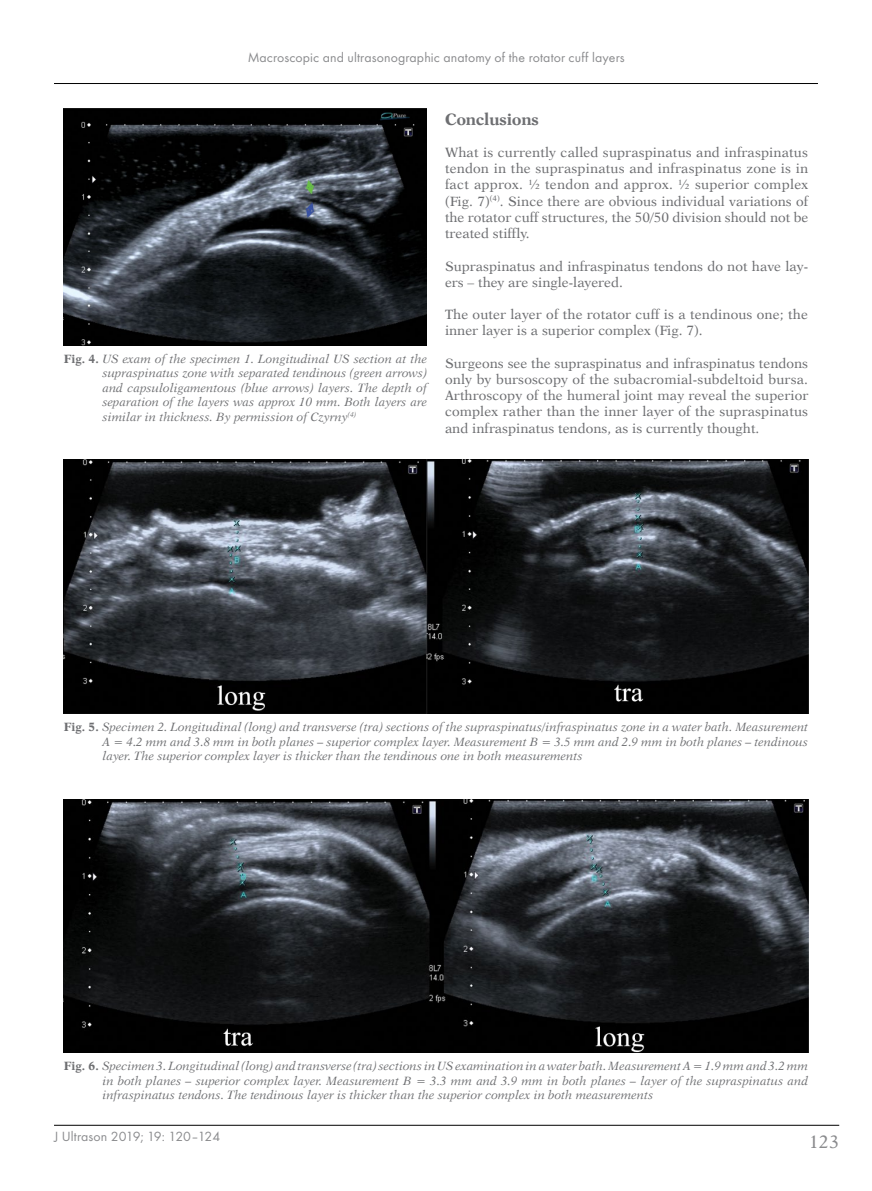
<style>
.page{position:relative;width:872px;height:1191px;background:#fff}
.page>*{position:absolute;margin:0;border:0;box-sizing:border-box;transform-origin:0 0}
.t1{font:18px "Dutch 823 EU Normal";color:#6d6e71}
._1st_Srodtytul_PL_An{font:16.5px "Dutch 823 EU Bold";color:#6d6e71}
.t2{font:13.8px "Futura TCE";letter-spacing:.01em;color:#6d6e71}
.BANG_-_Body_Ang{font:13.5px/16.2px "Dutch 823 EU Normal";color:#6d6e71;text-align:justify}
.Normalny{font:12px/14.4px "Dutch 823 EU Italic";color:#6d6e71;text-align:justify}
.s1{font-family:"Dutch 823 EU Bold"}
</style>
<div class="page">
<hr style="left:54px;top:1125px;width:785px;height:1px;background:#000">
<hr style="left:54px;top:83px;width:764px;height:1px;background:#000">
<img style="left:64px;top:799px;width:744px;height:253px">
<img style="left:64px;top:108px;width:363px;height:237px">
<img style="left:64px;top:459px;width:744px;height:255px">
<p class="t2" style="left:247px;top:49px;width:379px">Macroscopic and ultrasonographic anatomy of the rotator cuff layers</p>
<p class="Normalny" style="left:102px;top:352px;width:326px;text-indent:-39px"><span class="s1">Fig. 4.</span> US exam of the specimen 1. Longitudinal US section at the supraspinatus zone with separated tendinous (green arrows) and capsuloligamentous (blue arrows) layers. The depth of separation of the layers was approx 10 mm. Both layers are similar in thickness. By permission of Czyrny<sup>(4)</sup></p>
<p class="_1st_Srodtytul_PL_An" style="left:445px;top:109px;width:95px">Conclusions</p>
<p class="BANG_-_Body_Ang" style="left:445px;top:144px;width:365px">What is currently called supraspinatus and infraspinatus tendon in the supraspinatus and infraspinatus zone is in fact approx. ½ tendon and approx. ½ superior complex (Fig. 7)<sup>(4)</sup>. Since there are obvious individual variations of the rotator cuff structures, the 50/50 division should not be treated stiffly.</p>
<p class="BANG_-_Body_Ang" style="left:445px;top:258px;width:365px">Supraspinatus and infraspinatus tendons do not have lay&shy;ers – they are single-layered.</p>
<p class="BANG_-_Body_Ang" style="left:445px;top:306px;width:364px">The outer layer of the rotator cuff is a tendinous one; the inner layer is a superior complex (Fig. 7).</p>
<p class="BANG_-_Body_Ang" style="left:445px;top:355px;width:365px">Surgeons see the supraspinatus and infraspinatus tendons only by bursoscopy of the subacromial-subdeltoid bursa.<br>Arthroscopy of the humeral joint may reveal the superior complex rather than the inner layer of the supraspinatus and infraspinatus tendons, as is currently thought.</p>
<p class="Normalny" style="left:102px;top:720px;width:707px;text-indent:-39px"><span class="s1">Fig. 5.</span> Specimen 2. Longitudinal (long) and transverse (tra) sections of the supraspinatus/infraspinatus zone in a water bath. Measurement A = 4.2 mm and 3.8 mm in both planes – superior complex layer. Measurement B = 3.5 mm and 2.9 mm in both planes – tendinous layer. The superior complex layer is thicker than the tendinous one in both measurements</p>
<p class="Normalny" style="left:102px;top:1059px;width:707px;text-indent:-39px"><span class="s1">Fig. 6.</span> Specimen 3. Longitudinal (long) and transverse (tra) sections in US examination in a water bath. Measurement A = 1.9 mm and 3.2 mm in both planes – superior complex layer. Measurement B = 3.3 mm and 3.9 mm in both planes – layer of the supraspinatus and infraspinatus tendons. The tendinous layer is thicker than the superior complex in both measurements</p>
<p class="t2" style="left:54px;top:1128px;width:168px">J Ultrason 2019; 19: 120–124</p>
<h1 class="t1" style="left:808px;top:1131px;width:32px">123</h1>
</div>
